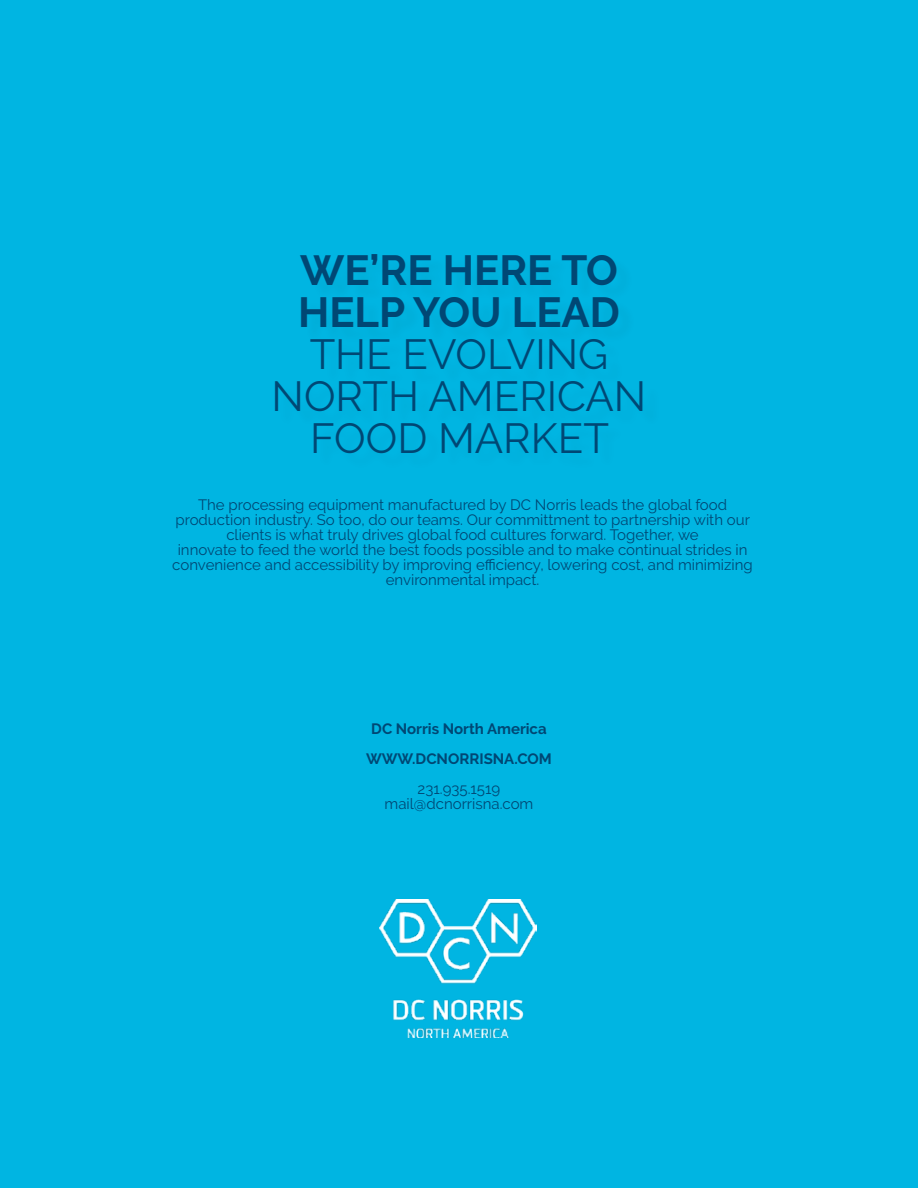
<style>
.page{position:relative;width:918px;height:1188px;background:#00b5e2}
.page>*{position:absolute;margin:0;border:0;box-sizing:border-box;transform-origin:0 0}
.t1{font:42px/42px "Raleway";color:#004774;text-align:center}
.t2{font:700 42px/42px "Raleway";color:#004774}
.t3{font:15px/15px "Raleway";color:#004774;text-align:center}
.t4{font:700 15px/30px "Raleway";color:#004774;text-align:center}
</style>
<div class="page">
<img style="left:379px;top:899px;width:158px;height:138px">
<h1 class="t2" style="left:298px;top:249px;width:323px">WE’RE HERE TO<br>HELP YOU LEAD</h1>
<h1 class="t1" style="left:272px;top:333px;width:376px">THE EVOLVING<br>NORTH AMERICAN<br>FOOD MARKET</h1>
<p class="t3" style="left:172px;top:497px;width:582px">The processing equipment manufactured by DC Norris leads the global food production industry. So too, do our teams. Our committment to partnership with our clients is what truly drives global food cultures forward. Together, we<br>innovate to feed the world the best foods possible and to make continual strides in convenience and accessibility by improving efficiency, lowering cost, and minimizing environmental impact.</p>
<p class="t4" style="left:366px;top:714px;width:187px">DC Norris North America<br>WWW.DCNORRISNA.COM</p>
<p class="t3" style="left:385px;top:781px;width:150px">231.935.1519 mail@dcnorrisna.com</p>
</div>
